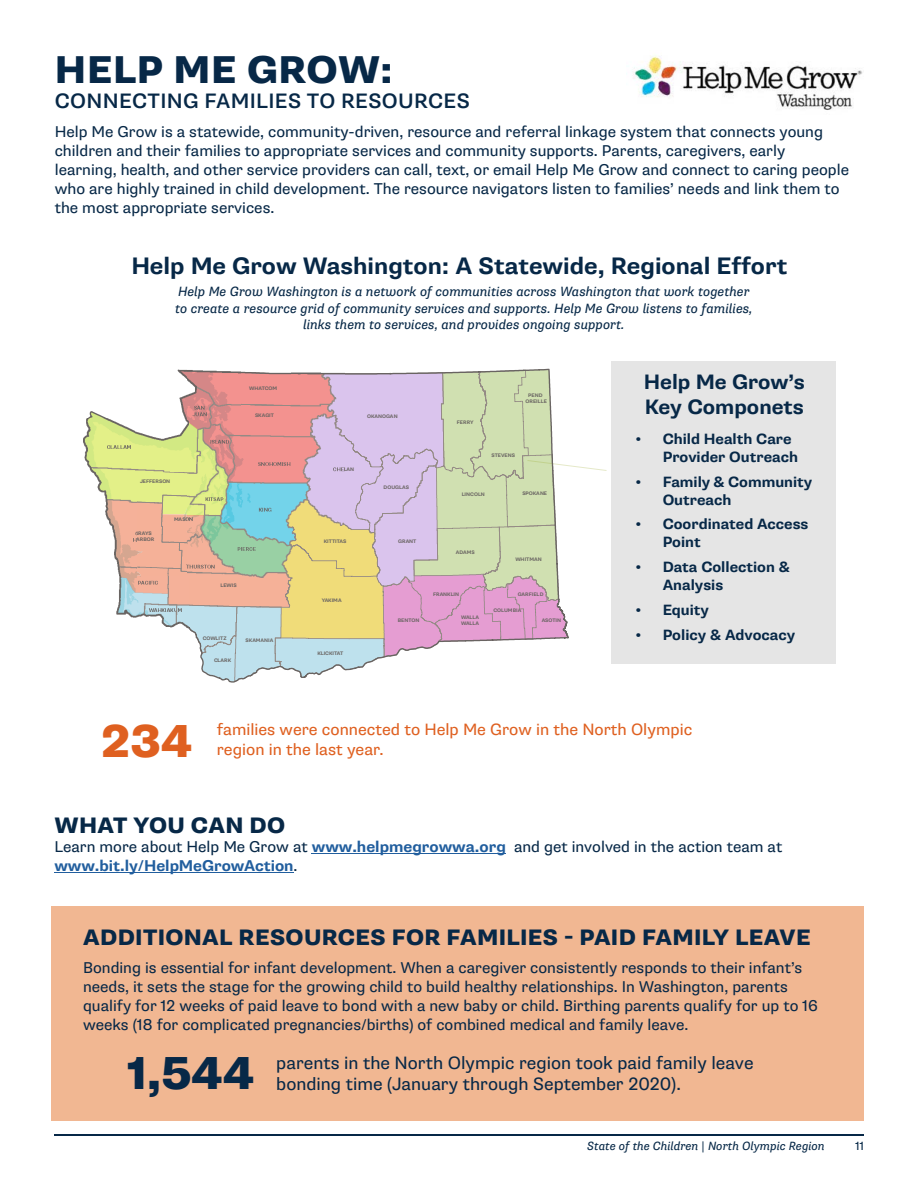
<style>
.page{position:relative;width:918px;height:1188px;background:#fff}
.page>*{position:absolute;margin:0;border:0;box-sizing:border-box;transform-origin:0 0}
.t1{font:800 46.5px "Supria Sans";color:#072847}
.t2{font:800 46.5px "Supria Sans";color:#df6020}
.t3{font:800 39px "Supria Sans";letter-spacing:.015em;color:#072847}
.t4{font:700 24px "Supria Sans";color:#072847}
.t5{font:800 22.5px "Supria Sans";letter-spacing:.015em;color:#072847}
.t6{font:500 21px "Supria Sans";letter-spacing:.015em;color:#072847}
.t7{font:700 21px/25.2px "Supria Sans";color:#072847}
.t8{font:18px "Supria Sans";color:#072847}
.t9{font:16.5px "Supria Sans";color:#df6020}
.t10{font:15.75px/18.9px "Supria Sans";color:#072847}
.t11{font:700 15px/18px "Supria Sans";color:#072847}
.t12{font:italic 13.5px/16.2px "Supria Sans";color:#072847;text-align:center}
.t13{font:italic 12px "Supria Sans";color:#072847}
.t14{font:12px "Supria Sans";color:#072847}
.t15{font:700 5.1px/6.3px "Supria Sans";letter-spacing:-.01em;color:#696462;text-align:center}
.s1{font-weight:700;color:#215e9e}
</style>
<div class="page">
<div style="left:611px;top:362px;width:225px;height:302px;background:#e5e5e5"></div>
<hr style="left:312px;top:853px;width:194px;height:1px;background:#215e9e">
<hr style="left:54px;top:872px;width:240px;height:1px;background:#215e9e">
<img style="left:633px;top:55px;width:230px;height:55px">
<svg style="left:88px;top:369px;width:481px;height:314px"></svg>
<div style="left:51px;top:906px;width:813px;height:215px;background:#f1b792"></div>
<hr style="left:54px;top:1134px;width:810px;height:1px;background:#072847">
<img style="left:88px;top:576px;width:101px;height:54px">
<img style="left:84px;top:418px;width:52px;height:159px">
<img style="left:188px;top:418px;width:104px;height:159px">
<img style="left:291px;top:369px;width:54px;height:156px">
<img style="left:135px;top:369px;width:54px;height:103px">
<img style="left:188px;top:369px;width:53px;height:50px">
<h2 class="t3" style="left:55px;top:46px;width:340px">HELP ME GROW:</h2>
<h3 class="t6" style="left:55px;top:89px;width:417px">CONNECTING FAMILIES TO RESOURCES</h3>
<p class="t10" style="left:55px;top:122px;width:796px">Help Me Grow is a statewide, community-driven, resource and referral linkage system that connects young children and their families to appropriate services and community supports. Parents, caregivers, early learning, health, and other service providers can call, text, or email Help Me Grow and connect to caring people who are highly trained in child development. The resource navigators listen to families’ needs and link them to the most appropriate services.</p>
<h3 class="t4" style="left:131px;top:251px;width:658px">Help Me Grow Washington: A Statewide, Regional Effort</h3>
<p class="t12" style="left:175px;top:284px;width:579px">Help Me Grow Washington is a network of communities across Washington that work together to create a resource grid of community services and supports. Help Me Grow listens to families, links them to services, and provides ongoing support.</p>
<p class="t15" style="left:249px;top:386px;width:30px">WHATCOM</p>
<p class="t15" style="left:255px;top:413px;width:20px">SKAGIT</p>
<p class="t15" style="left:140px;top:478px;width:32px">JEFFERSON</p>
<p class="t15" style="left:132px;top:530px;width:24px">GRAYS<br>HARBOR</p>
<p class="t15" style="left:174px;top:516px;width:21px">MASON</p>
<p class="t15" style="left:221px;top:583px;width:18px">LEWIS</p>
<p class="t15" style="left:203px;top:635px;width:25px">COWLITZ</p>
<p class="t15" style="left:214px;top:657px;width:19px">CLARK</p>
<p class="t15" style="left:246px;top:637px;width:29px">SKAMANIA</p>
<p class="t15" style="left:367px;top:413px;width:32px">OKANOGAN</p>
<p class="t15" style="left:333px;top:466px;width:23px">CHELAN</p>
<p class="t15" style="left:384px;top:484px;width:27px">DOUGLAS</p>
<p class="t15" style="left:457px;top:419px;width:18px">FERRY</p>
<p class="t15" style="left:526px;top:392px;width:23px">PEND<br>OREILLE</p>
<p class="t15" style="left:492px;top:452px;width:25px">STEVENS</p>
<p class="t15" style="left:462px;top:491px;width:25px">LINCOLN</p>
<p class="t15" style="left:522px;top:491px;width:26px">SPOKANE</p>
<p class="t15" style="left:324px;top:538px;width:24px">KITTITAS</p>
<p class="t15" style="left:322px;top:597px;width:21px">YAKIMA</p>
<p class="t15" style="left:317px;top:650px;width:27px">KLICKITAT</p>
<p class="t15" style="left:398px;top:538px;width:19px">GRANT</p>
<p class="t15" style="left:456px;top:549px;width:20px">ADAMS</p>
<p class="t15" style="left:398px;top:618px;width:23px">BENTON</p>
<p class="t15" style="left:433px;top:591px;width:28px">FRANKLIN</p>
<p class="t15" style="left:461px;top:614px;width:20px;text-align:left">WALLA<br>WALLA</p>
<p class="t15" style="left:515px;top:556px;width:28px">WHITMAN</p>
<p class="t15" style="left:518px;top:591px;width:27px">GARFIELD</p>
<p class="t15" style="left:494px;top:608px;width:29px">COLUMBIA</p>
<p class="t15" style="left:542px;top:618px;width:21px">ASOTIN</p>
<h3 class="t7" style="left:644px;top:370px;width:162px">Help Me Grow’s<br>Key Componets</h3>
<p class="t11" style="left:663px;top:430px;width:137px;text-indent:-27px">• Child Health Care<br>Provider Outreach</p>
<p class="t11" style="left:663px;top:473px;width:151px;text-indent:-27px">• Family &amp; Community<br>Outreach</p>
<p class="t11" style="left:663px;top:516px;width:147px;text-indent:-27px">• Coordinated Access<br>Point</p>
<p class="t11" style="left:663px;top:558px;width:129px;text-indent:-27px">• Data Collection &amp;<br>Analysis</p>
<p class="t11" style="left:636px;top:601px;width:75px">• Equity</p>
<p class="t11" style="left:636px;top:626px;width:161px">• Policy &amp; Advocacy</p>
<h1 class="t2" style="left:101px;top:712px;width:93px">234</h1>
<p class="t9" style="left:217px;top:720px;width:477px">families were connected to Help Me Grow in the North Olympic</p>
<p class="t9" style="left:217px;top:740px;width:168px">region in the last year.</p>
<h3 class="t5" style="left:55px;top:812px;width:232px">WHAT YOU CAN DO</h3>
<p class="t10" style="left:54px;top:838px;width:729px">Learn more about Help Me Grow at <span class="s1">www.helpmegrowwa.org</span> and get involved in the action team at <span class="s1">www.bit.ly/HelpMeGrowAction</span>.</p>
<h3 class="t5" style="left:83px;top:923px;width:729px">ADDITIONAL RESOURCES FOR FAMILIES - PAID FAMILY LEAVE</h3>
<p class="t10" style="left:83px;top:959px;width:736px">Bonding is essential for infant development. When a caregiver consistently responds to their infant’s needs, it sets the stage for the growing child to build healthy relationships. In Washington, parents qualify for 12 weeks of paid leave to bond with a new baby or child. Birthing parents qualify for up to 16 weeks (18 for complicated pregnancies/births) of combined medical and family leave.</p>
<h1 class="t1" style="left:128px;top:1045px;width:128px">1,544</h1>
<p class="t8" style="left:276px;top:1052px;width:479px">parents in the North Olympic region took paid family leave</p>
<p class="t8" style="left:276px;top:1073px;width:406px">bonding time (January through September 2020).</p>
<p class="t13" style="left:587px;top:1139px;width:239px">State of the Children | North Olympic Region</p>
<p class="t14" style="left:855px;top:1139px;width:10px">11</p>
</div>
